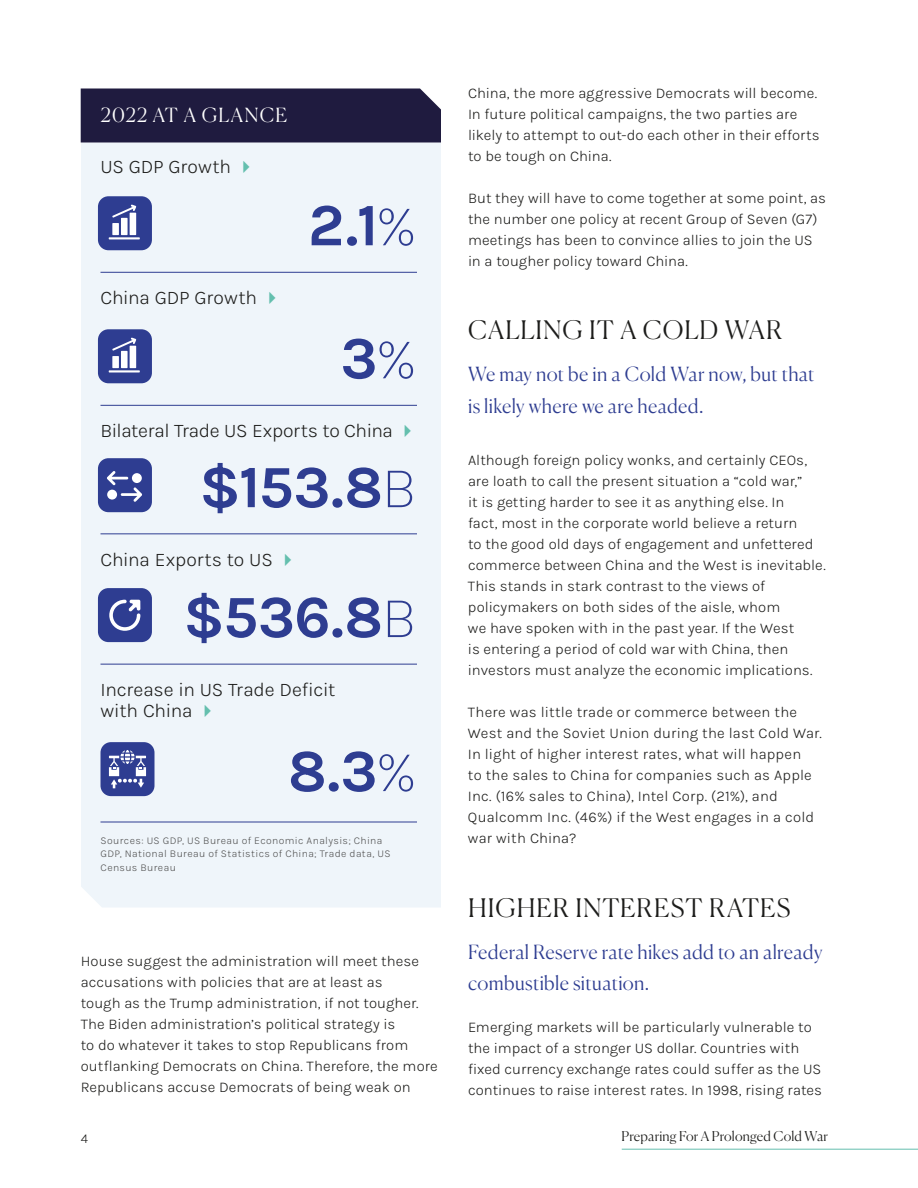
<style>
.page{position:relative;width:918px;height:1188px;background:#fff}
.page>*{position:absolute;margin:0;border:0;box-sizing:border-box;transform-origin:0 0}
.t1{font:60px/129.4px "Karla";letter-spacing:-.01em;color:#2e3d91;text-align:justify}
.t2{font:300 25.5px "Canela";letter-spacing:.04em;color:#1d1d1b}
.t3{font:300 19.5px/31.5px "Canela";letter-spacing:.015em;color:#2e3d91}
.t4{font:300 19.5px/21px "Karla";letter-spacing:-.01em;color:#1d1d1b}
.t5{font:300 19.5px "Canela";letter-spacing:.06em;color:#fff}
.t6{font:300 15px/21px "Karla";letter-spacing:.005em;color:#1d1d1b}
.t7{font:300 13.5px "Canela";letter-spacing:.015em;color:#1d1d1b}
.t8{font:300 13.5px "Karla";color:#1d1d1b}
.t9{font:300 10.5px/13.5px "Karla";letter-spacing:.035em;color:#515151}
.s1{color:#64bfae}
.s2{font-weight:200}
</style>
<div class="page">
<hr style="left:622px;top:1149px;width:296px;height:1px;background:#64bfae">
<div style="left:81px;top:142px;width:360px;height:765px;background:#eff5fa"></div>
<hr style="left:100px;top:272px;width:317px;height:1px;background:#2e3d91">
<hr style="left:100px;top:405px;width:317px;height:1px;background:#2e3d91">
<hr style="left:100px;top:533px;width:317px;height:1px;background:#2e3d91">
<hr style="left:100px;top:664px;width:317px;height:1px;background:#2e3d91">
<div style="left:81px;top:88px;width:360px;height:54px;background:#1f1b3f"></div>
<hr style="left:100px;top:822px;width:317px;height:1px;background:#2e3d91">
<div style="left:98px;top:196px;width:54px;height:54px;background:#2e3d91;border-radius:10px"></div>
<svg style="left:109px;top:205px;width:31px;height:34px"></svg>
<div style="left:98px;top:329px;width:54px;height:54px;background:#2e3d91;border-radius:10px"></div>
<svg style="left:109px;top:338px;width:31px;height:34px"></svg>
<div style="left:98px;top:458px;width:54px;height:54px;background:#2e3d91;border-radius:10px"></div>
<svg style="left:107px;top:471px;width:35px;height:31px"></svg>
<div style="left:107px;top:490px;width:10px;height:10px;background:#fff;border-radius:50%"></div>
<div style="left:98px;top:588px;width:54px;height:54px;background:#2e3d91;border-radius:10px"></div>
<svg style="left:109px;top:600px;width:31px;height:31px"></svg>
<div style="left:100px;top:742px;width:54px;height:54px;background:#2e3d91;border-radius:10px"></div>
<svg style="left:109px;top:750px;width:37px;height:38px"></svg>
<h3 class="t5" style="left:101px;top:99px;width:188px">2022 AT A GLANCE</h3>
<h3 class="t4" style="left:100px;top:155px;width:157px">US GDP Growth <span class="s1">✔</span></h3>
<h3 class="t4" style="left:100px;top:287px;width:183px">China GDP Growth <span class="s1">✔</span></h3>
<h1 class="t1" style="left:308px;top:159px;width:110px">2.1<span class="s2">%</span></h1>
<h1 class="t1" style="left:183px;top:292px;width:235px;text-indent:157px">3<span class="s2">% </span>$153.8<span class="s2">B </span>$536.8<span class="s2">B</span></h1>
<h3 class="t4" style="left:100px;top:420px;width:318px">Bilateral Trade US Exports to China <span class="s1">✔</span></h3>
<h3 class="t4" style="left:100px;top:548px;width:198px">China Exports to US <span class="s1">✔</span></h3>
<h3 class="t4" style="left:100px;top:678px;width:236px">Increase in US Trade Deficit with China <span class="s1">✔</span></h3>
<h1 class="t1" style="left:288px;top:704px;width:131px">8.3<span class="s2">%</span></h1>
<p class="t9" style="left:100px;top:833px;width:292px">Sources: US GDP, US Bureau of Economic Analysis; China<br>GDP, National Bureau of Statistics of China; Trade data, US<br>Census Bureau</p>
<p class="t6" style="left:81px;top:950px;width:359px">House suggest the administration will meet these accusations with policies that are at least as<br>tough as the Trump administration, if not tougher.<br>The Biden administration’s political strategy is<br>to do whatever it takes to stop Republicans from outflanking Democrats on China. Therefore, the more Republicans accuse Democrats of being weak on</p>
<p class="t6" style="left:468px;top:82px;width:353px">China, the more aggressive Democrats will become.<br>In future political campaigns, the two parties are likely to attempt to out-do each other in their efforts to be tough on China.</p>
<p class="t6" style="left:468px;top:187px;width:360px">But they will have to come together at some point, as the number one policy at recent Group of Seven (G7) meetings has been to convince allies to join the US in a tougher policy toward China.</p>
<h2 class="t2" style="left:468px;top:310px;width:316px">CALLING IT A COLD WAR</h2>
<h3 class="t3" style="left:468px;top:357px;width:348px">We may not be in a Cold War now, but that is likely where we are headed.</h3>
<p class="t6" style="left:468px;top:449px;width:358px">Although foreign policy wonks, and certainly CEOs, are loath to call the present situation a “cold war,”<br>it is getting harder to see it as anything else. In<br>fact, most in the corporate world believe a return<br>to the good old days of engagement and unfettered commerce between China and the West is inevitable.<br>This stands in stark contrast to the views of policymakers on both sides of the aisle, whom<br>we have spoken with in the past year. If the West<br>is entering a period of cold war with China, then investors must analyze the economic implications.</p>
<p class="t6" style="left:468px;top:701px;width:354px">There was little trade or commerce between the West and the Soviet Union during the last Cold War.<br>In light of higher interest rates, what will happen<br>to the sales to China for companies such as Apple Inc. (16% sales to China), Intel Corp. (21%), and Qualcomm Inc. (46%) if the West engages in a cold war with China?</p>
<h2 class="t2" style="left:468px;top:887px;width:324px">HIGHER INTEREST RATES</h2>
<h3 class="t3" style="left:468px;top:934px;width:356px">Federal Reserve rate hikes add to an already combustible situation.</h3>
<p class="t6" style="left:468px;top:1016px;width:356px">Emerging markets will be particularly vulnerable to the impact of a stronger US dollar. Countries with fixed currency exchange rates could suffer as the US continues to raise interest rates. In 1998, rising rates</p>
<p class="t8" style="left:81px;top:1130px;width:9px">4</p>
<p class="t7" style="left:622px;top:1126px;width:208px">Preparing For A Prolonged Cold War</p>
</div>
